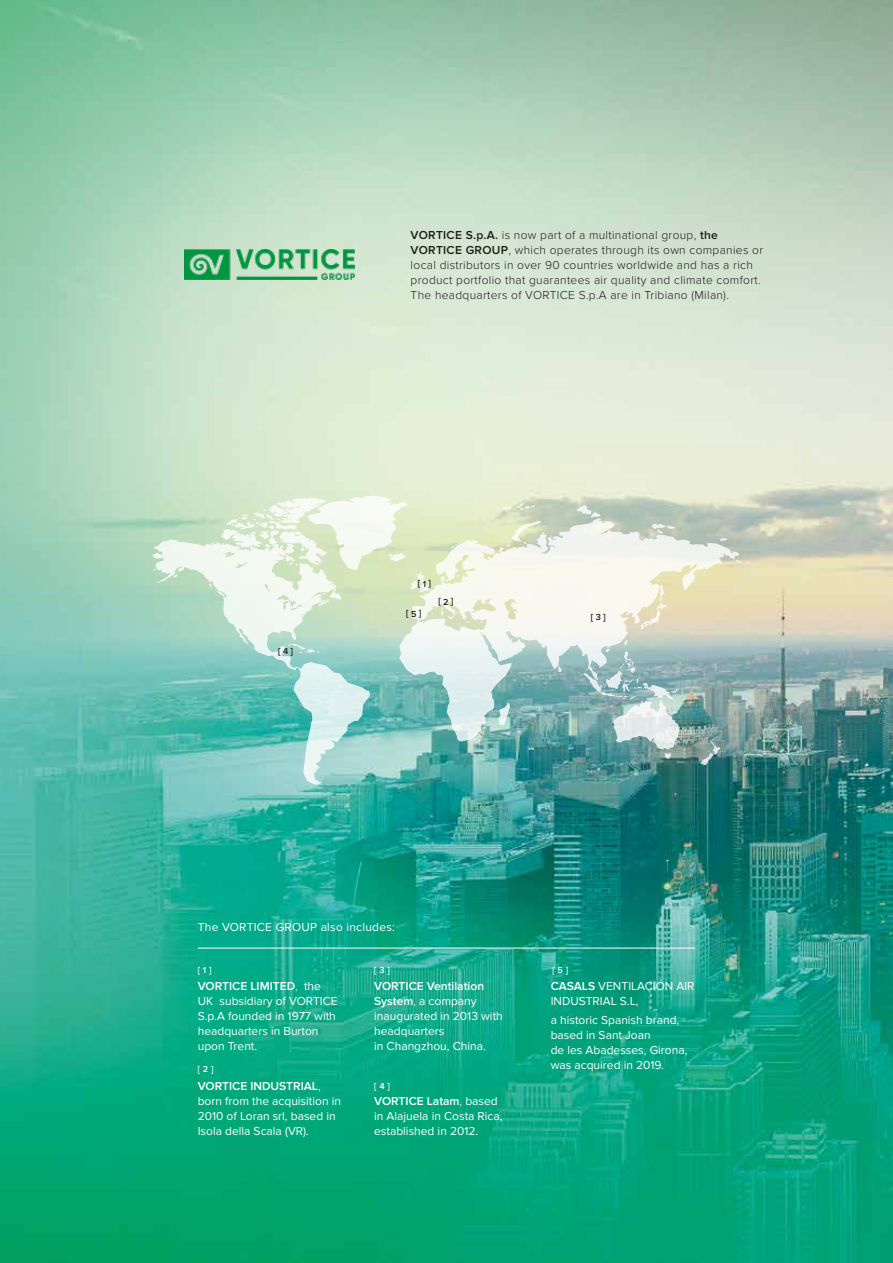
<style>
.page{position:relative;width:893px;height:1263px;background:#fff}
.page>*{position:absolute;margin:0;border:0;box-sizing:border-box;transform-origin:0 0}
.t1{font:12px/15px "Proxima Nova";color:#fff}
.t2{font:300 12px/15px "Proxima Nova";letter-spacing:.025em;color:#1d1d1b}
.t3{font:12px "Proxima Nova";letter-spacing:.02em;color:#fff}
.t4{font:700 9px "Proxima Nova";color:#1d1d1b}
.t5{font:600 9px "Proxima Nova";color:#fff}
.s1{font-weight:600}
.s2{font-weight:300}
</style>
<div class="page">
<img style="left:0;top:0;width:893px;height:1263px">
<img style="left:152px;top:496px;width:589px;height:289px">
<hr style="left:198px;top:948px;width:497px;height:1px;background:#fff">
<img style="left:184px;top:249px;width:170px;height:31px">
<p class="t2" style="left:411px;top:228px;width:354px"><span class="s1">VORTICE S.p.A.</span> is now part of a multinational group, <span class="s1">the VORTICE GROUP</span>, which operates through its own companies or local distributors in over 90 countries worldwide and has a rich product portfolio that guarantees air quality and climate comfort.<br>The headquarters of VORTICE S.p.A are in Tribiano (Milan).</p>
<p class="t4" style="left:278px;top:645px;width:16px">[<span class="s1">4</span>]</p>
<p class="t4" style="left:418px;top:578px;width:15px">[<span class="s1">1</span>]</p>
<p class="t4" style="left:406px;top:608px;width:17px">[<span class="s1">5</span>]</p>
<p class="t4" style="left:438px;top:596px;width:17px">[<span class="s1">2</span>]</p>
<p class="t4" style="left:591px;top:612px;width:16px">[<span class="s1">3</span>]</p>
<p class="t3" style="left:198px;top:920px;width:199px">The VORTICE GROUP also includes:</p>
<p class="t5" style="left:198px;top:965px;width:15px">[ 1 ]</p>
<p class="t1" style="left:198px;top:979px;width:142px"><span class="s1">VORTICE LIMITED</span><span class="s2">,</span> the<br>UK subsidiary of VORTICE<br>S.p.A founded in 1977 with headquarters in Burton upon Trent.</p>
<p class="t1" style="left:198px;top:1079px;width:145px"><span class="s1">VORTICE INDUSTRIAL</span><span class="s2">, </span>born from the acquisition in<br>2010 of Loran srl, based in<br>Isola della Scala (VR).</p>
<p class="t5" style="left:198px;top:1064px;width:17px">[ 2 ]</p>
<p class="t5" style="left:374px;top:965px;width:17px">[ 3 ]</p>
<p class="t1" style="left:374px;top:979px;width:130px"><span class="s1">VORTICE Ventilation<br>System</span><span class="s2">,</span> a company inaugurated in 2013 with headquarters<br>in Changzhou, China.</p>
<p class="t5" style="left:374px;top:1081px;width:17px">[ 4 ]</p>
<p class="t1" style="left:374px;top:1094px;width:130px"><span class="s1">VORTICE Latam</span><span class="s2">,</span> based in Alajuela in Costa Rica, established in 2012.</p>
<p class="t5" style="left:552px;top:965px;width:17px">[ 5 ]</p>
<p class="t1" style="left:551px;top:979px;width:145px"><span class="s1">CASALS</span> VENTILACIÓN AIR<br>INDUSTRIAL S.L,</p>
<p class="t1" style="left:551px;top:1013px;width:138px">a historic Spanish brand, based in Sant Joan<br>de les Abadesses, Girona, was acquired in 2019.</p>
</div>
